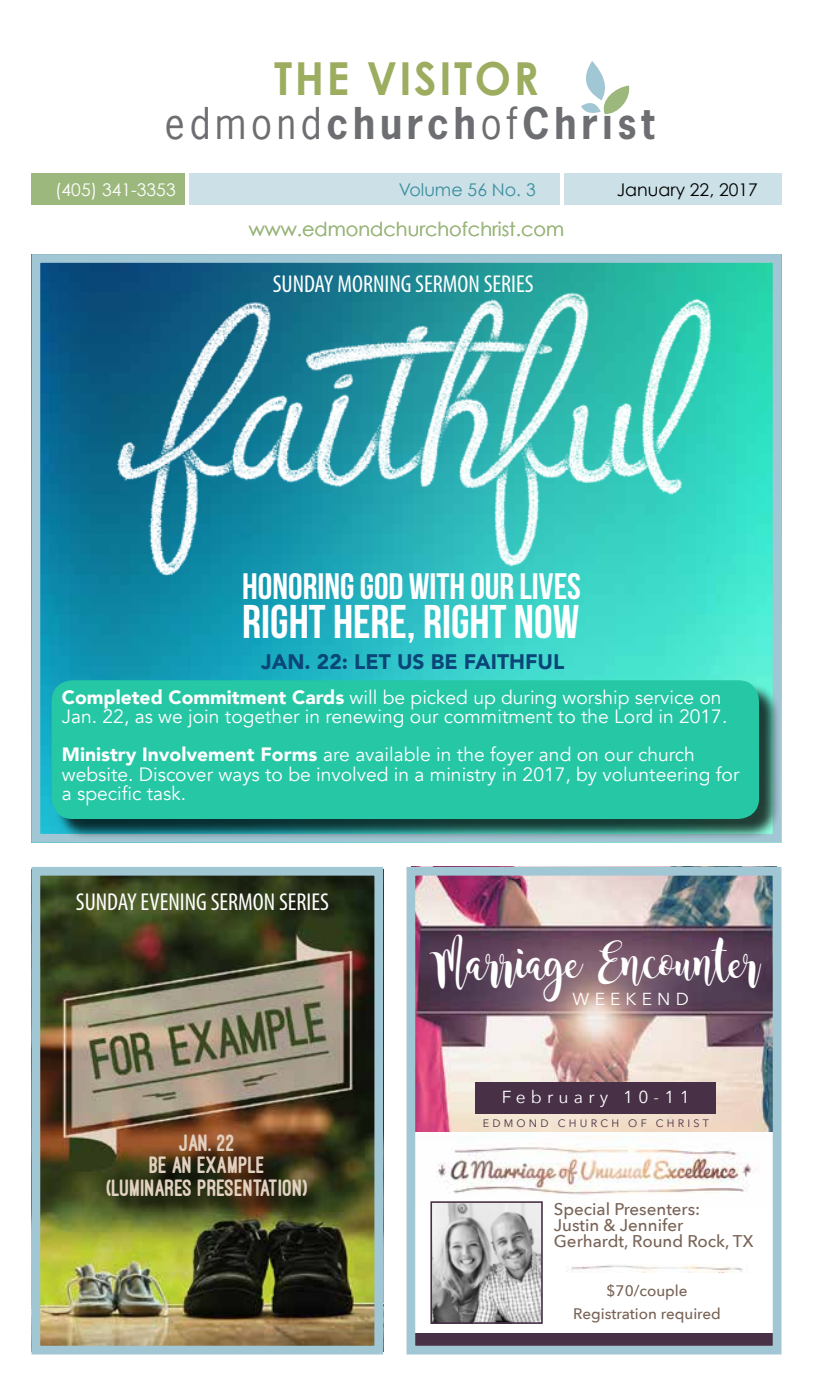
<style>
.page{position:relative;width:813px;height:1386px;background:#fff}
.page>*{position:absolute;margin:0;border:0;box-sizing:border-box;transform-origin:0 0}
.t1{font:47.25px "Bebas Neue";color:#fff}
.t2{font:700 45.5px "Century Gothic";letter-spacing:.06em;color:#9cad5f;scale:.95 1}
.t3{font:700 41.3px "News Gothic Std";letter-spacing:.12em;color:#6d6e71;scale:.95 1}
.t4{font:36.75px "Bebas Neue";color:#fff}
.t5{font:36.05px "Magnolia Sky";letter-spacing:-.02em;color:#fff}
.t6{font:condensed 24.5px "Myriad Pro";color:#fff}
.t7{font:800 24.5px/22.8px "Ostrich Sans";color:#e2d1c1;text-align:center}
.t8{font:900 21px "Avenir";color:#0a4678}
.t9{font:19.25px/19.2px "Avenir";color:#fff}
.t10{font:19.25px "Century Gothic";color:#9cb87d}
.t11{font:17.5px "Century Gothic";color:#000}
.t12{font:17.5px "Century Gothic";color:#fff}
.t13{font:17.5px "Century Gothic";color:#3b8f9e}
.t14{font:17.32px "Avenir Next";letter-spacing:.3em;color:#fff}
.t15{font:500 16.97px/15.9px "Avenir Next";color:#786356}
.t16{font:500 15.22px/22.8px "Avenir Next";color:#786356;text-align:center}
.t17{font:10.85px "Avenir Next";letter-spacing:.3em;color:#483046}
.s1{font-weight:400}
.s2{font-weight:900}
</style>
<div class="page">
<svg style="left:581px;top:61px;width:49px;height:53px"></svg>
<div style="left:32px;top:173px;width:153px;height:32px;background:#9cb87d"></div>
<div style="left:564px;top:173px;width:217px;height:32px;background:#cbe0e7"></div>
<div style="left:189px;top:173px;width:370px;height:32px;background:#cbe0e7"></div>
<img style="left:42px;top:877px;width:331px;height:467px">
<div style="left:32px;top:867px;width:351px;height:487px;border:9px solid #a2c7d4"></div>
<img style="left:416px;top:877px;width:355px;height:255px">
<img style="left:437px;top:1145px;width:317px;height:50px">
<img style="left:433px;top:1204px;width:107px;height:117px">
<div style="left:430px;top:1201px;width:113px;height:123px;border:2px solid #483046"></div>
<div style="left:476px;top:1083px;width:239px;height:31px;background:#483046"></div>
<img style="left:566px;top:1265px;width:177px;height:7px">
<div style="left:411px;top:1334px;width:366px;height:15px;background:#483046"></div>
<div style="left:406px;top:867px;width:375px;height:487px;border:9px solid #a2c7d4"></div>
<div style="left:110px;top:1137px;width:218px;height:81px;background:#000;opacity:.75"></div>
<img style="left:42px;top:264px;width:729px;height:569px">
<div style="left:32px;top:254px;width:749px;height:589px;border:9px solid #a2c7d4"></div>
<img style="left:103px;top:281px;width:622px;height:308px">
<div style="left:54px;top:683px;width:727px;height:158px;background:#000;opacity:.75"></div>
<div style="left:52px;top:680px;width:707px;height:139px;background:#26c7a5;border-radius:21px"></div>
<h2 class="t2" style="left:274px;top:50px;width:280px">THE VISITOR</h2>
<h3 class="t3" style="left:165px;top:96px;width:517px"><span class="s1">edmond</span>church<span class="s1">of</span>Christ</h3>
<p class="t12" style="left:55px;top:179px;width:122px">(405) 341-3353</p>
<p class="t13" style="left:399px;top:179px;width:138px">Volume 56 No. 3</p>
<p class="t11" style="left:617px;top:179px;width:143px">January 22, 2017</p>
<p class="t10" style="left:249px;top:217px;width:317px">www.edmondchurchofchrist.com</p>
<p class="t6" style="left:273px;top:269px;width:262px">SUNDAY MORNING SERMON SERIES</p>
<h3 class="t4" style="left:242px;top:567px;width:340px">HONORING GOD WITH OUR LIVES</h3>
<h1 class="t1" style="left:242px;top:596px;width:338px">RIGHT HERE, RIGHT NOW</h1>
<p class="t8" style="left:261px;top:644px;width:304px">JAN. 22: LET US BE FAITHFUL</p>
<p class="t9" style="left:62px;top:688px;width:667px"><span class="s2">Completed Commitment Cards</span> will be picked up during worship service on<br>Jan. 22, as we join together in renewing our commitment to the Lord in 2017.</p>
<p class="t9" style="left:62px;top:745px;width:679px"><span class="s2">Ministry Involvement Forms</span> are available in the foyer and on our church website. Discover ways to be involved in a ministry in 2017, by volunteering for a specific task.</p>
<p class="t6" style="left:76px;top:887px;width:255px">SUNDAY EVENING SERMON SERIES</p>
<p class="t7" style="left:107px;top:1131px;width:203px">JAN. 22<br>BE AN EXAMPLE (LUMINARES PRESENTATION)</p>
<h3 class="t5" style="left:436px;top:945px;width:323px">Marriage Encounter</h3>
<p class="t14" style="left:572px;top:984px;width:118px">WEEKEND</p>
<p class="t14" style="left:501px;top:1082px;width:189px">February 10-11</p>
<p class="t17" style="left:483px;top:1114px;width:228px">EDMOND CHURCH OF CHRIST</p>
<p class="t15" style="left:554px;top:1201px;width:202px">Special Presenters:<br>Justin &amp; Jennifer<br>Gerhardt, Round Rock, TX</p>
<p class="t16" style="left:573px;top:1279px;width:149px">$70/couple<br>Registration required</p>
</div>
